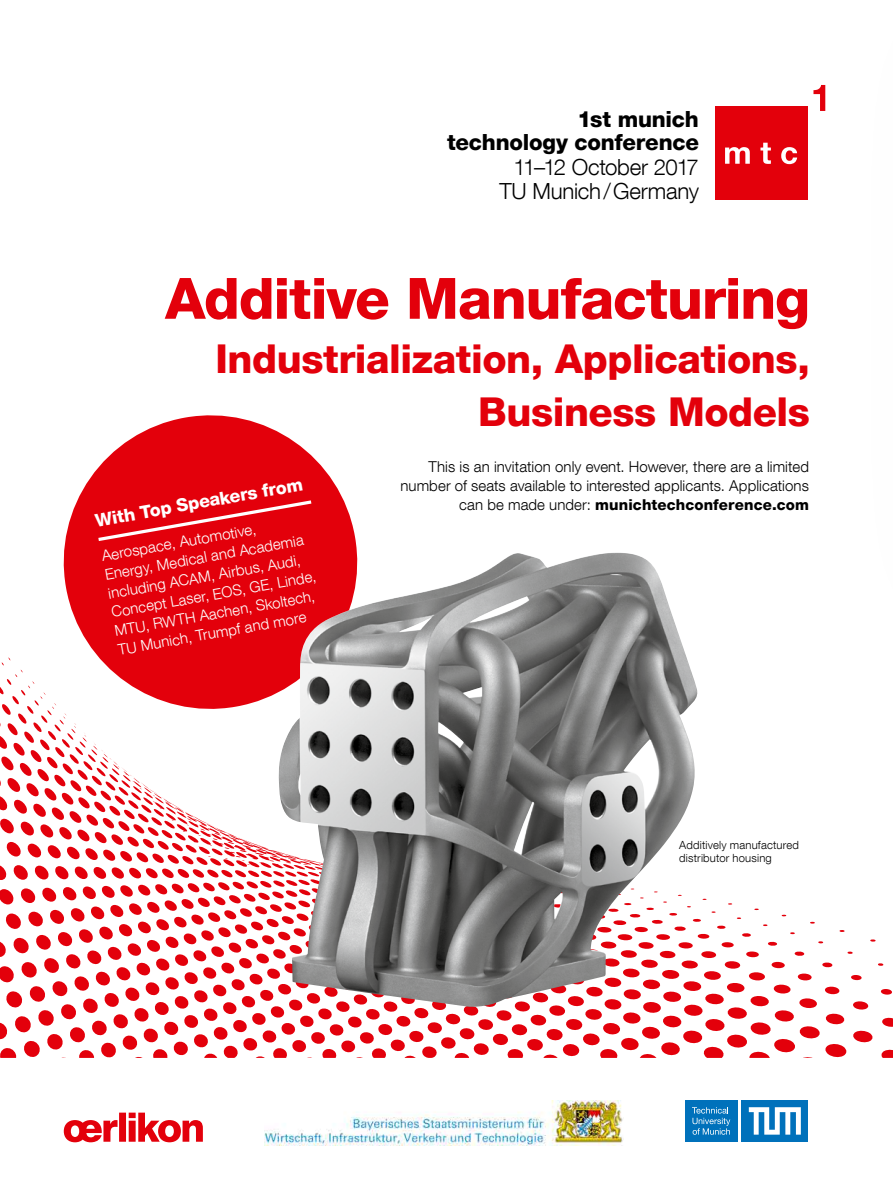
<style>
.page{position:relative;width:893px;height:1191px;background:#fff}
.page>*{position:absolute;margin:0;border:0;box-sizing:border-box;transform-origin:0 0}
.t1{font:800 57px "Helvetica Neue LT Com";letter-spacing:-.02em;color:#e3000b}
.t2{font:800 39.75px/52.5px "Helvetica Neue LT Com";letter-spacing:-.01em;color:#e3000b;text-align:right}
.t3{font:300 22.2px/23.9px "Helvetica Neue LT Com";letter-spacing:-.01em;color:#000;text-align:right}
.t4{font:800 22.2px/23.1px "Helvetica Neue LT Com";letter-spacing:-.01em;color:#000;text-align:right}
.t5{font:800 17.85px "Helvetica Neue LT Com";color:#fff}
.t6{font:300 15px/19px "Helvetica Neue LT Com";letter-spacing:.005em;color:#000;text-align:right}
.t7{font:300 15px/19px "Helvetica Neue LT Com";color:#fff}
.t8{font:300 11.25px/12.8px "Helvetica Neue LT Com";letter-spacing:.015em;color:#000}
.s1{font-weight:800}
</style>
<div class="page">
<svg style="left:0;top:657px;width:893px;height:401px"></svg>
<svg style="left:52px;top:415px;width:305px;height:305px;fill:#e3000b"></svg>
<svg style="left:95px;top:498px;width:220px;height:45px;background:#e4111c"></svg>
<svg style="left:64px;top:1112px;width:139px;height:30px"></svg>
<div style="left:742px;top:1100px;width:66px;height:41px;background:#0071bb"></div>
<div style="left:685px;top:1100px;width:53px;height:41px;background:#0071bb"></div>
<svg style="left:749px;top:1107px;width:52px;height:27px"></svg>
<svg style="left:692px;top:1107px;width:38px;height:27px"></svg>
<img style="left:264px;top:1100px;width:360px;height:45px">
<img style="left:277px;top:551px;width:421px;height:456px">
<div style="left:671px;top:841px;width:133px;height:30px;background:#fff"></div>
<div style="left:715px;top:106px;width:93px;height:94px;background:#e3000b"></div>
<svg style="left:725px;top:147px;width:25px;height:17px"></svg>
<svg style="left:760px;top:143px;width:11px;height:21px"></svg>
<svg style="left:781px;top:147px;width:16px;height:17px"></svg>
<svg style="left:813px;top:85px;width:12px;height:26px"></svg>
<img style="left:847px;top:657px;width:46px;height:45px">
<h3 class="t4" style="left:447px;top:107px;width:253px">1st munich<br>technology conference</h3>
<h3 class="t3" style="left:499px;top:155px;width:201px">11–12 October 2017<br>TU Munich / Germany</h3>
<h1 class="t1" style="left:165px;top:264px;width:646px">Additive Manufacturing</h1>
<h2 class="t2" style="left:215px;top:333px;width:596px">Industrialization, Applications,<br>Business Models</h2>
<p class="t6" style="left:400px;top:456px;width:410px">This is an invitation only event. However, there are a limited number of seats available to interested applicants. Applications can be made under: <span class="s1">munichtechconference.com</span></p>
<p class="t5" style="left:94px;top:510px;width:212px;rotate:-10deg">With Top Speakers from</p>
<p class="t7" style="left:100px;top:546px;width:209px;rotate:-10deg">Aerospace, Automotive,<br>Energy, Medical and Academia including ACAM, Airbus, Audi,<br>Concept Laser, EOS, GE, Linde,<br>MTU, RWTH Aachen, Skoltech,<br>TU Munich, Trumpf and more</p>
<p class="t8" style="left:679px;top:838px;width:121px">Additively manufactured distributor housing</p>
</div>
